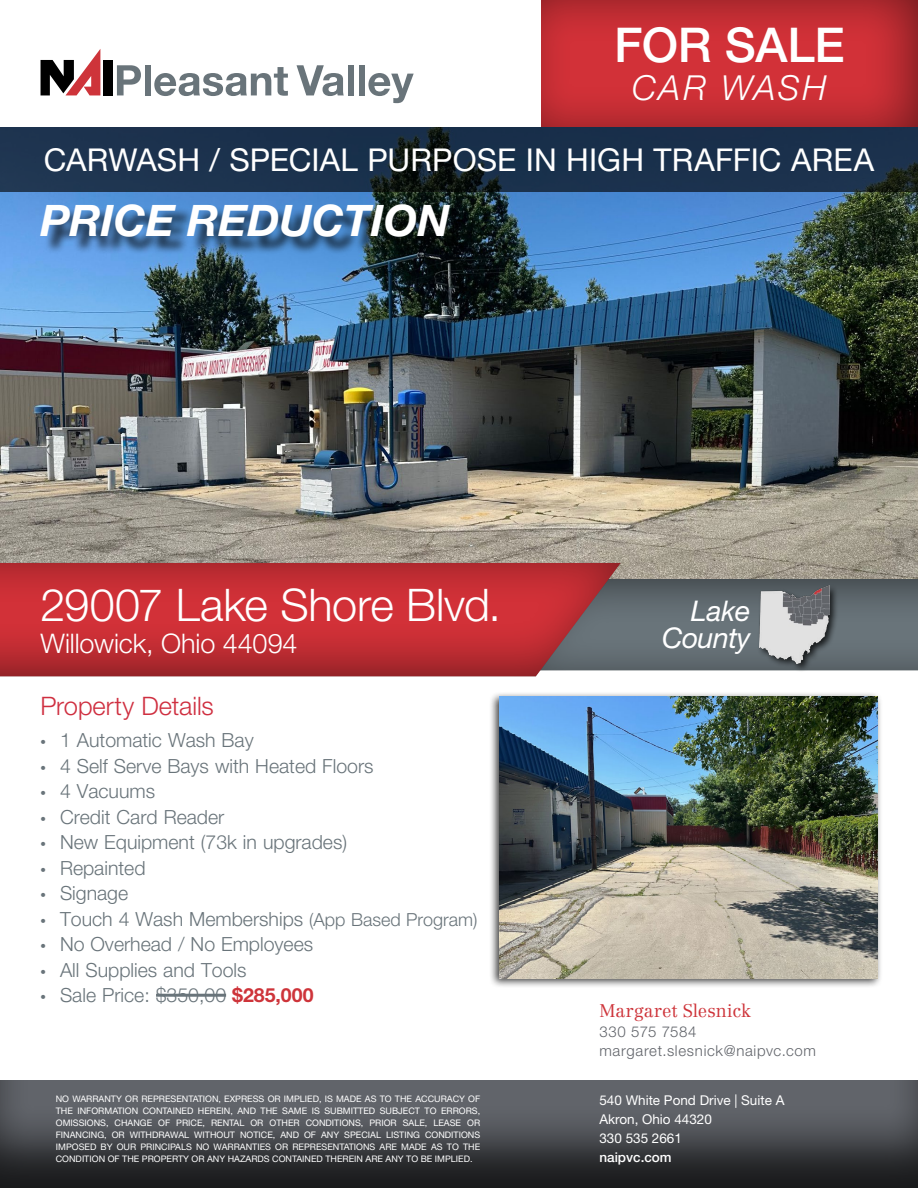
<style>
.page{position:relative;width:918px;height:1188px;background:#fff}
.page>*{position:absolute;margin:0;border:0;box-sizing:border-box;transform-origin:0 0}
.t1{font:500 48px "Helvetica Neue LT Std";letter-spacing:-.01em;color:#fff}
.t2{font:300 45px "Helvetica Neue LT Std";letter-spacing:-.005em;color:#fff}
.t3{font:italic 700 43.5px "Helvetica Neue LT Std";color:#fff}
.t4{font:italic 300 34.5px "Helvetica Neue LT Std";letter-spacing:.07em;color:#fff}
.t5{font:31.5px "Helvetica Neue LT Std";color:#fff}
.t6{font:italic 28.5px/27px "Helvetica Neue LT Std";letter-spacing:-.02em;color:#fff;text-align:right}
.t7{font:300 27px "Helvetica Neue LT Std";letter-spacing:-.005em;color:#fff}
.t8{font:300 25.5px "Helvetica Neue LT Std";letter-spacing:-.005em;color:#cf2f40}
.t9{font:300 19.5px "Helvetica Neue LT Std";color:#69747a}
.t10{font:300 18px "Centennial LT Std";letter-spacing:.005em;color:#ce343a}
.t11{font:300 15px/19.5px "Helvetica Neue LT Std";letter-spacing:.045em;color:#61646a}
.t12{font:13.5px/19px "Helvetica Neue LT Std";color:#fff}
.t13{font:500 13.5px "Helvetica Neue LT Std";color:#fff}
.t14{font:9px/12.1px "Helvetica Neue LT Std";color:#fff;text-align:justify}
.s1{font-family:"Myriad Pro";font-weight:400}
.s2{font-size:18px}
.s3{font-weight:700;color:#ce343a}
</style>
<div class="page">
<img style="left:0;top:192px;width:918px;height:375px">
<div style="left:0;top:1068px;width:918px;height:120px;background:#000;opacity:.75"></div>
<svg style="left:0;top:127px;width:918px;height:65px;background:#192e47"></svg>
<div style="left:527px;top:0;width:391px;height:130px;background:#000;opacity:.51"></div>
<div style="left:510px;top:567px;width:408px;height:106px;background:#000;opacity:.5"></div>
<div style="left:0;top:561px;width:635px;height:127px;background:#000;opacity:.5"></div>
<div style="left:104px;top:60px;width:9px;height:35px;background:#000"></div>
<svg style="left:41px;top:49px;width:59px;height:46px"></svg>
<svg style="left:117px;top:65px;width:24px;height:30px"></svg>
<div style="left:145px;top:65px;width:6px;height:30px;background:#69747a"></div>
<svg style="left:154px;top:67px;width:134px;height:29px"></svg>
<svg style="left:297px;top:65px;width:47px;height:31px"></svg>
<div style="left:348px;top:65px;width:6px;height:30px;background:#69747a"></div>
<div style="left:359px;top:65px;width:6px;height:30px;background:#69747a"></div>
<svg style="left:368px;top:73px;width:46px;height:30px"></svg>
<div style="left:757px;top:584px;width:82px;height:88px;background:#000;opacity:.75"></div>
<img style="left:760px;top:586px;width:70px;height:77px">
<div style="left:489px;top:691px;width:393px;height:297px;background:#000;opacity:.75"></div>
<img style="left:500px;top:697px;width:378px;height:281px">
<hr style="left:156px;top:994px;width:70px;height:3px;background:#69747a">
<div style="left:44px;top:207px;width:425px;height:48px;background:#000;opacity:.75"></div>
<h1 class="t1" style="left:614px;top:17px;width:232px">FOR SALE</h1>
<h3 class="t4" style="left:632px;top:67px;width:196px">CAR WASH</h3>
<h3 class="t5" style="left:44px;top:141px;width:832px">CARWASH / SPECIAL PURPOSE IN HIGH TRAFFIC AREA</h3>
<h3 class="t3" style="left:40px;top:194px;width:411px">PRICE REDUCTION</h3>
<h2 class="t2" style="left:40px;top:578px;width:462px">29007 Lake Shore Blvd.</h2>
<h3 class="t7" style="left:40px;top:626px;width:259px">Willowick, Ohio 44094</h3>
<h3 class="t8" style="left:40px;top:690px;width:175px">Property Details</h3>
<h3 class="t9" style="left:40px;top:728px;width:215px"><span class="s1">•</span> 1 Automatic Wash Bay</h3>
<h3 class="t9" style="left:40px;top:754px;width:335px"><span class="s1">•</span> 4 Self Serve Bays with Heated Floors</h3>
<h3 class="t9" style="left:40px;top:779px;width:116px"><span class="s1">•</span> 4 Vacuums</h3>
<h3 class="t9" style="left:40px;top:805px;width:185px"><span class="s1">•</span> Credit Card Reader</h3>
<h3 class="t9" style="left:40px;top:830px;width:308px"><span class="s1">•</span> New Equipment (73k in upgrades)</h3>
<h3 class="t9" style="left:40px;top:856px;width:107px"><span class="s1">•</span> Repainted</h3>
<h3 class="t9" style="left:40px;top:881px;width:89px"><span class="s1">•</span> Signage</h3>
<h3 class="t9" style="left:40px;top:907px;width:439px"><span class="s1">•</span> Touch 4 Wash Memberships <span class="s2">(App Based Program)</span></h3>
<h3 class="t9" style="left:40px;top:932px;width:274px"><span class="s1">•</span> No Overhead / No Employees</h3>
<h3 class="t9" style="left:40px;top:958px;width:208px"><span class="s1">•</span> All Supplies and Tools</h3>
<h3 class="t9" style="left:40px;top:983px;width:275px"><span class="s1">•</span> Sale Price: $350,00 <span class="s3">$285,000</span></h3>
<h3 class="t6" style="left:662px;top:597px;width:90px">Lake<br>County</h3>
<h3 class="t10" style="left:599px;top:1000px;width:153px">Margaret Slesnick</h3>
<h3 class="t11" style="left:599px;top:1021px;width:218px">330 575 7584 margaret.slesnick@naipvc.com</h3>
<p class="t14" style="left:56px;top:1092px;width:426px">NO WARRANTY OR REPRESENTATION, EXPRESS OR IMPLIED, IS MADE AS TO THE ACCURACY OF THE INFORMATION CONTAINED HEREIN, AND THE SAME IS SUBMITTED SUBJECT TO ERRORS, OMISSIONS, CHANGE OF PRICE, RENTAL OR OTHER CONDITIONS, PRIOR SALE, LEASE OR FINANCING, OR WITHDRAWAL WITHOUT NOTICE, AND OF ANY SPECIAL LISTING CONDITIONS IMPOSED BY OUR PRINCIPALS NO WARRANTIES OR REPRESENTATIONS ARE MADE AS TO THE CONDITION OF THE PROPERTY OR ANY HAZARDS CONTAINED THEREIN ARE ANY TO BE IMPLIED.</p>
<h3 class="t12" style="left:599px;top:1090px;width:187px">540 White Pond Drive | Suite A<br>Akron, Ohio 44320<br>330 535 2661</h3>
<h3 class="t13" style="left:599px;top:1149px;width:74px">naipvc.com</h3>
</div>
